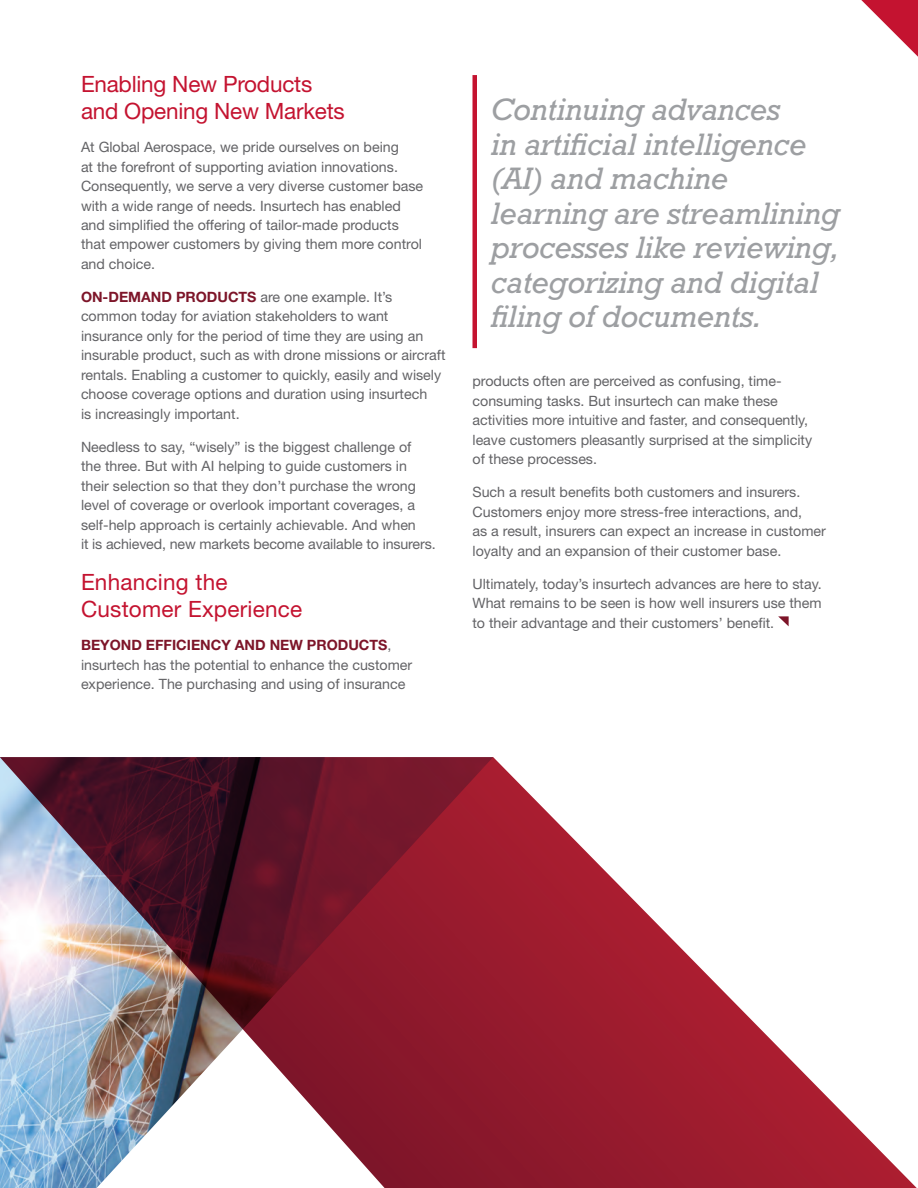
<style>
.page{position:relative;width:918px;height:1188px;background:#fff}
.page>*{position:absolute;margin:0;border:0;box-sizing:border-box;transform-origin:0 0}
.t1{font:italic 31.5px/34.5px "Rockwell";letter-spacing:-.01em;color:#9d9fa2}
.t2{font:22.5px/27px "Helvetica Neue";letter-spacing:-.01em;color:#c41330}
.t3{font:22.5px/27px "Helvetica Neue";letter-spacing:.01em;color:#c41330}
.t4{font:14.25px/19.5px "Helvetica Neue";color:#636366}
.s1{font-weight:700;color:#7d1529}
</style>
<div class="page">
<svg style="left:0;top:757px;width:917px;height:431px"></svg>
<svg style="left:861px;top:0;width:57px;height:57px"></svg>
<svg style="left:778px;top:616px;width:11px;height:10px"></svg>
<div style="left:472px;top:75px;width:5px;height:273px;background:#c41330"></div>
<h2 class="t2" style="left:81px;top:70px;width:265px">Enabling New Products and Opening New Markets</h2>
<p class="t4" style="left:81px;top:137px;width:344px">At Global Aerospace, we pride ourselves on being<br>at the forefront of supporting aviation innovations.<br>Consequently, we serve a very diverse customer base with a wide range of needs. Insurtech has enabled and simplified the offering of tailor-made products that empower customers by giving them more control and choice.</p>
<p class="t4" style="left:81px;top:287px;width:366px"><span class="s1">ON-DEMAND PRODUCTS</span> are one example. It’s common today for aviation stakeholders to want insurance only for the period of time they are using an insurable product, such as with drone missions or aircraft rentals. Enabling a customer to quickly, easily and wisely choose coverage options and duration using insurtech<br>is increasingly important.</p>
<p class="t4" style="left:81px;top:437px;width:356px">Needless to say, “wisely” is the biggest challenge of<br>the three. But with AI helping to guide customers in their selection so that they don’t purchase the wrong level of coverage or overlook important coverages, a self-help approach is certainly achievable. And when<br>it is achieved, new markets become available to insurers.</p>
<h2 class="t3" style="left:81px;top:568px;width:223px">Enhancing the<br>Customer Experience</h2>
<p class="t4" style="left:81px;top:635px;width:333px"><span class="s1">BEYOND EFFICIENCY AND NEW PRODUCTS</span>, insurtech has the potential to enhance the customer experience. The purchasing and using of insurance</p>
<h1 class="t1" style="left:490px;top:92px;width:351px">Continuing advances<br>in artificial intelligence (AI) and machine learning are streamlining processes like reviewing, categorizing and digital filing of documents.</h1>
<p class="t4" style="left:473px;top:371px;width:341px">products often are perceived as confusing, time&shy;consuming tasks. But insurtech can make these activities more intuitive and faster, and consequently, leave customers pleasantly surprised at the simplicity of these processes.</p>
<p class="t4" style="left:473px;top:482px;width:355px">Such a result benefits both customers and insurers.<br>Customers enjoy more stress-free interactions, and,<br>as a result, insurers can expect an increase in customer loyalty and an expansion of their customer base.</p>
<p class="t4" style="left:473px;top:574px;width:351px;text-align:justify">Ultimately, today’s insurtech advances are here to stay.<br>What remains to be seen is how well insurers use them to their advantage and their customers’ benefit.</p>
</div>
